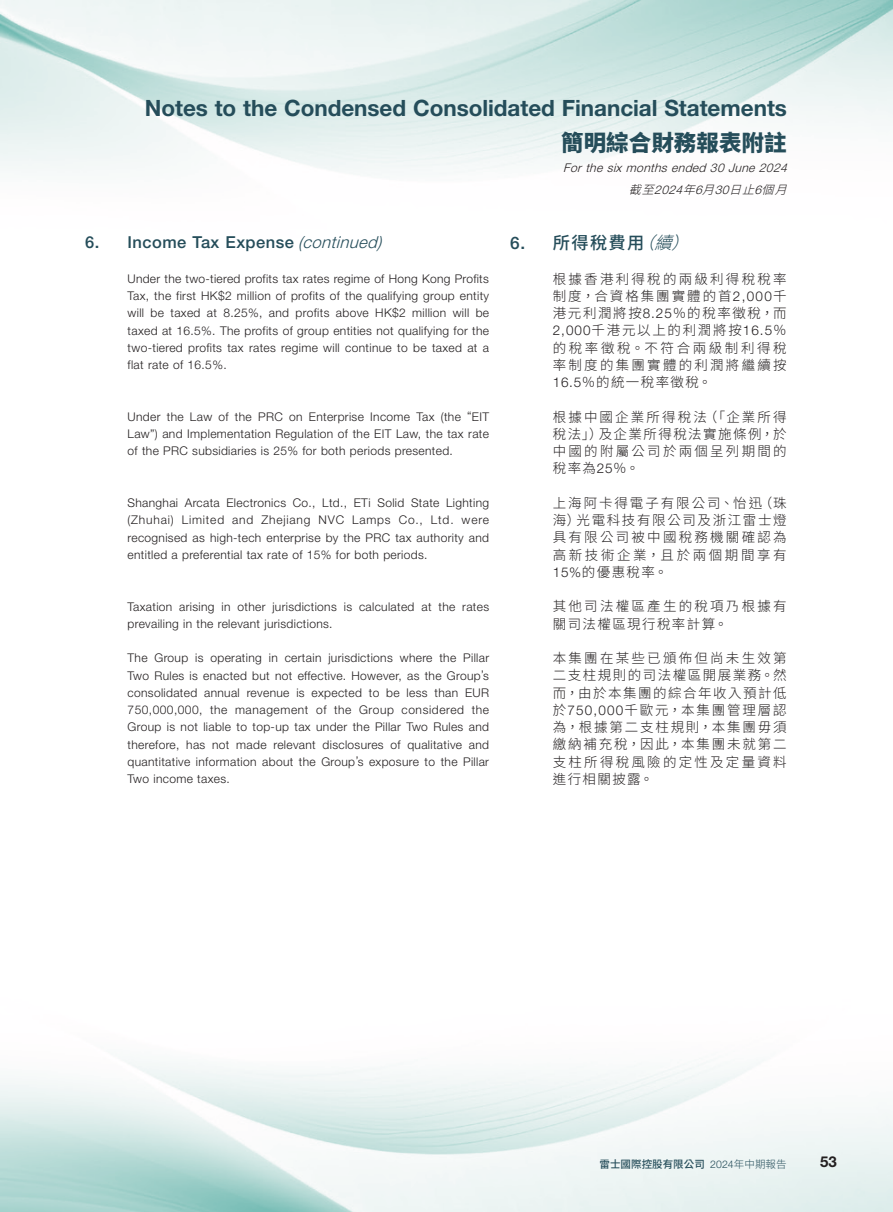
<style>
.page{position:relative;width:893px;height:1212px;background:#fff}
.page>*{position:absolute;margin:0;border:0;box-sizing:border-box;transform-origin:0 0}
.t1{font:700 22.5px "Helvetica Neue LT Std";color:#254d5a}
.t2{font:800 22.5px "Source Han Sans TC";letter-spacing:.005em;color:#254d5a}
.C_Heading_1{font:500 17.25px "Source Han Sans TC";letter-spacing:.08em;color:#254d5a}
.Heading_1{font:500 16.5px "Helvetica Neue LT Std";letter-spacing:.03em;color:#254d5a}
.t3{font:700 15px "Helvetica Neue LT Std";color:#231f20}
.C_Body_Text{font:300 13.5px/17.2px "Source Han Sans TC";letter-spacing:.165em;color:#231f20;text-align:justify}
.Body_Text{font:300 12px/17.2px "Helvetica Neue LT Std";letter-spacing:.03em;color:#231f20;text-align:justify}
.t4{font:italic 300 12px "Helvetica Neue LT Std";color:#231f20}
.t5{font:italic 300 12px "Source Han Sans TC";color:#231f20}
.t6{font:500 10.5px "Source Han Sans TC";letter-spacing:.005em;color:#254d5a}
.s1{font-family:"Helvetica Neue LT Std"}
.s2{font-weight:300;font-style:italic}
.s3{font-family:"Helvetica Neue LT Std";font-weight:300}
.s4{font-weight:300}
</style>
<div class="page">
<img style="left:0;top:0;width:893px;height:1212px">
<h1 class="t1" style="left:145px;top:94px;width:644px">Notes to the Condensed Consolidated Financial Statements</h1>
<h1 class="t2" style="left:561px;top:130px;width:227px">簡明綜合財務報表附註</h1>
<p class="t4" style="left:563px;top:161px;width:229px">Forthe sixmonthsended 30 June 2024</p>
<p class="t5" style="left:629px;top:183px;width:169px">截至<span class="s1">2024</span>年<span class="s1">6</span>月<span class="s1">30</span>日止<span class="s1">6</span>個月</p>
<p class="C_Heading_1" style="left:510px;top:233px;width:193px"><span class="s1">6.</span> 所得稅費用<span class="s2">（續）</span></p>
<p class="C_Body_Text" style="left:553px;top:270px;width:235px">根據香港利得稅的兩級利得稅稅率制度，合資格集團實體的首<span class="s1">2,000</span>千港元利潤將按<span class="s1">8.25</span>％的稅率徵稅，而<span class="s1">2,000</span>千港元以上的利潤將按<span class="s1">16.5</span>％的稅率徵稅。不符合兩級制利得稅率制度的集團實體的利潤將繼續按<span class="s1">16.5</span>％的統一稅率徵稅。</p>
<p class="C_Body_Text" style="left:553px;top:408px;width:235px">根據中國企業所得稅法（「企業所得稅法」）及企業所得稅法實施條例，於中國的附屬公司於兩個呈列期間的稅率為<span class="s1">25</span>％。</p>
<p class="C_Body_Text" style="left:553px;top:495px;width:235px">上海阿卡得電子有限公司、怡迅（珠海）光電科技有限公司及浙江雷士燈具有限公司被中國稅務機關確認為高新技術企業，且於兩個期間享有<span class="s1">15%</span>的優惠稅率。</p>
<p class="C_Body_Text" style="left:553px;top:598px;width:235px">其他司法權區產生的稅項乃根據有關司法權區現行稅率計算。</p>
<p class="C_Body_Text" style="left:553px;top:650px;width:235px">本集團在某些已頒佈但尚未生效第二支柱規則的司法權區開展業務。然而，由於本集團的綜合年收入預計低於<span class="s1">750,000</span>千歐元，本集團管理層認為，根據第二支柱規則，本集團毋須繳納補充稅，因此，本集團未就第二支柱所得稅風險的定性及定量資料進行相關披露。</p>
<p class="Heading_1" style="left:85px;top:233px;width:298px">6. Income Tax Expense <span class="s2">(continued)</span></p>
<p class="Body_Text" style="left:128px;top:270px;width:363px">Under the two-tiered profits tax rates regime of Hong Kong Profits Tax, the first HK$2 million of profits of the qualifying group entity will be taxed at 8.25%, and profits above HK$2 million will be taxed at 16.5%. The profits of group entities not qualifying for the two-tiered profits tax rates regime will continue to be taxed at a flat rate of 16.5%.</p>
<p class="Body_Text" style="left:128px;top:408px;width:363px">Under the Law of the PRC on Enterprise Income Tax (the “EIT Law”) and Implementation Regulation of the EIT Law, the tax rate of the PRC subsidiaries is 25% for both periods presented.</p>
<p class="Body_Text" style="left:128px;top:494px;width:363px">Shanghai Arcata Electronics Co., Ltd., ETi Solid State Lighting (Zhuhai) Limited and Zhejiang NVC Lamps Co., Ltd. were recognised as high-tech enterprise by the PRC tax authority and entitled a preferential tax rate of 15% for both periods.</p>
<p class="Body_Text" style="left:128px;top:597px;width:363px">Taxation arising in other jurisdictions is calculated at the rates prevailing in the relevant jurisdictions.</p>
<p class="Body_Text" style="left:128px;top:649px;width:363px">The Group is operating in certain jurisdictions where the Pillar Two Rules is enacted but not effective. However, as the Group’s consolidated annual revenue is expected to be less than EUR 750,000,000, the management of the Group considered the Group is not liable to top-up tax under the Pillar Two Rules and therefore, has not made relevant disclosures of qualitative and quantitative information about the Group’s exposure to the Pillar Two income taxes.</p>
<p class="t6" style="left:599px;top:1158px;width:189px">雷士國際控股有限公司 <span class="s3">2024</span><span class="s4">年中期報告</span></p>
<p class="t3" style="left:820px;top:1152px;width:18px">53</p>
</div>
